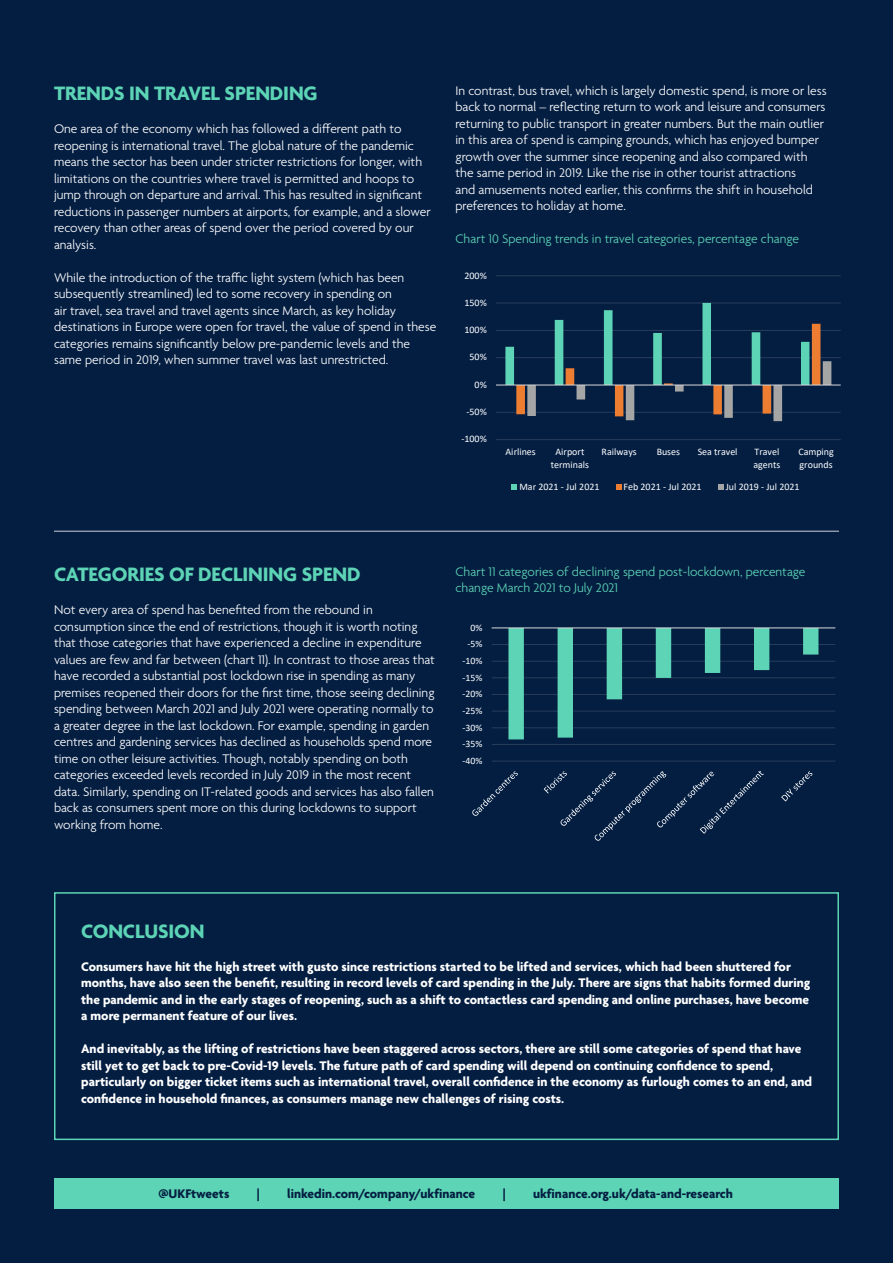
<style>
.page{position:relative;width:893px;height:1263px;background:#041e42}
.page>*{position:absolute;margin:0;border:0;box-sizing:border-box;transform-origin:0 0}
.t1{font:700 21px "Agenda";letter-spacing:-.005em;color:#5cd4b5}
.t2{font:300 13.5px/16.5px "Agenda";color:#fff}
.t3{font:700 13.5px/16.5px "Agenda";color:#fff}
.t4{font:300 13.5px/16.5px "Agenda";color:#5cd4b5}
.t5{font:700 13.5px "Agenda";color:#041e42}
.t6{font:9.9px/12.1px "Calibri";color:#fff}
.t7{font:9.75px "Calibri";color:#fff}
</style>
<div class="page">
<div style="left:54px;top:1178px;width:785px;height:31px;background:#5cd4b5"></div>
<div style="left:54px;top:892px;width:785px;height:248px;border:2px solid #5cd4b5"></div>
<hr style="left:496px;top:439px;width:345px;height:1px;background:#223856">
<hr style="left:496px;top:412px;width:345px;height:1px;background:#1f3554">
<hr style="left:496px;top:357px;width:345px;height:1px;background:#223856">
<hr style="left:496px;top:330px;width:345px;height:1px;background:#253a58">
<hr style="left:496px;top:303px;width:345px;height:1px;background:#172e4e">
<hr style="left:496px;top:275px;width:345px;height:1px;background:#1d3453">
<svg style="left:505px;top:303px;width:326px;height:118px"></svg>
<hr style="left:496px;top:385px;width:345px;height:1px;background:#d9d9d9">
<svg style="left:512px;top:484px;width:5px;height:5px"></svg>
<svg style="left:616px;top:484px;width:5px;height:5px"></svg>
<svg style="left:718px;top:484px;width:5px;height:5px"></svg>
<hr style="left:54px;top:531px;width:785px;height:1px;background:#fff">
<hr style="left:492px;top:761px;width:343px;height:1px;background:#1a3151">
<hr style="left:492px;top:744px;width:343px;height:1px;background:#253b58">
<hr style="left:492px;top:727px;width:343px;height:1px;background:#1c3252">
<hr style="left:492px;top:711px;width:343px;height:1px;background:#1a3050">
<hr style="left:492px;top:694px;width:343px;height:1px;background:#273c59">
<hr style="left:492px;top:677px;width:343px;height:1px;background:#1c3352">
<hr style="left:492px;top:661px;width:343px;height:1px;background:#1e3453">
<hr style="left:492px;top:644px;width:343px;height:1px;background:#273c5a">
<svg style="left:508px;top:628px;width:310px;height:111px"></svg>
<hr style="left:492px;top:627px;width:343px;height:1px;background:#d9d9d9">
<svg style="left:472px;top:771px;width:46px;height:45px"></svg>
<svg style="left:544px;top:771px;width:220px;height:70px"></svg>
<svg style="left:781px;top:771px;width:31px;height:30px"></svg>
<h1 class="t1" style="left:54px;top:82px;width:265px">TRENDS IN TRAVEL SPENDING</h1>
<p class="t2" style="left:54px;top:121px;width:378px">One area of the economy which has followed a different path to reopening is international travel. The global nature of the pandemic means the sector has been under stricter restrictions for longer, with limitations on the countries where travel is permitted and hoops to jump through on departure and arrival. This has resulted in significant reductions in passenger numbers at airports, for example, and a slower recovery than other areas of spend over the period covered by our analysis.</p>
<p class="t2" style="left:54px;top:270px;width:384px">While the introduction of the traffic light system (which has been subsequently streamlined) led to some recovery in spending on<br>air travel, sea travel and travel agents since March, as key holiday destinations in Europe were open for travel, the value of spend in these categories remains significantly below pre-pandemic levels and the same period in 2019, when summer travel was last unrestricted.</p>
<p class="t2" style="left:455px;top:83px;width:373px">In contrast, bus travel, which is largely domestic spend, is more or less back to normal – reflecting return to work and leisure and consumers returning to public transport in greater numbers. But the main outlier in this area of spend is camping grounds, which has enjoyed bumper growth over the summer since reopening and also compared with the same period in 2019. Like the rise in other tourist attractions<br>and amusements noted earlier, this confirms the shift in household preferences to holiday at home.</p>
<p class="t4" style="left:455px;top:231px;width:345px">Chart 10 Spending trends in travel categories, percentage change</p>
<p class="t6" style="left:464px;top:269px;width:24px">200%</p>
<p class="t6" style="left:464px;top:296px;width:24px">150%</p>
<p class="t6" style="left:464px;top:324px;width:24px">100%</p>
<p class="t6" style="left:470px;top:351px;width:19px">50%</p>
<p class="t6" style="left:475px;top:378px;width:14px">0%</p>
<p class="t6" style="left:467px;top:405px;width:22px">-50%</p>
<p class="t6" style="left:461px;top:433px;width:27px">-100%</p>
<p class="t6" style="left:506px;top:446px;width:32px">Airlines</p>
<p class="t6" style="left:551px;top:446px;width:40px;text-align:center">Airport terminals</p>
<p class="t6" style="left:602px;top:446px;width:37px">Railways</p>
<p class="t6" style="left:657px;top:446px;width:25px">Buses</p>
<p class="t6" style="left:698px;top:446px;width:41px">Sea travel</p>
<p class="t6" style="left:753px;top:446px;width:28px">Travel agents</p>
<p class="t6" style="left:798px;top:446px;width:37px">Camping grounds</p>
<p class="t6" style="left:519px;top:480px;width:82px">Mar 2021 - Jul 2021</p>
<p class="t6" style="left:624px;top:480px;width:80px">Feb 2021 - Jul 2021</p>
<p class="t6" style="left:726px;top:480px;width:75px">Jul 2019 - Jul 2021</p>
<h1 class="t1" style="left:54px;top:563px;width:308px">CATEGORIES OF DECLINING SPEND</h1>
<p class="t2" style="left:54px;top:603px;width:382px">Not every area of spend has benefited from the rebound in consumption since the end of restrictions, though it is worth noting that those categories that have experienced a decline in expenditure values are few and far between (chart 11). In contrast to those areas that have recorded a substantial post lockdown rise in spending as many premises reopened their doors for the first time, those seeing declining spending between March 2021 and July 2021 were operating normally to a greater degree in the last lockdown. For example, spending in garden centres and gardening services has declined as households spend more time on other leisure activities. Though, notably spending on both categories exceeded levels recorded in July 2019 in the most recent data. Similarly, spending on IT-related goods and services has also fallen back as consumers spent more on this during lockdowns to support working from home.</p>
<p class="t4" style="left:455px;top:564px;width:351px">Chart 11 categories of declining spend post-lockdown, percentage change March 2021 to July 2021</p>
<p class="t7" style="left:471px;top:621px;width:13px">0%</p>
<p class="t7" style="left:468px;top:637px;width:16px">-5%</p>
<p class="t7" style="left:463px;top:654px;width:21px">-10%</p>
<p class="t7" style="left:463px;top:671px;width:21px">-15%</p>
<p class="t7" style="left:463px;top:687px;width:21px">-20%</p>
<p class="t7" style="left:463px;top:704px;width:21px">-25%</p>
<p class="t7" style="left:463px;top:720px;width:21px">-30%</p>
<p class="t7" style="left:463px;top:737px;width:21px">-35%</p>
<p class="t7" style="left:463px;top:754px;width:21px">-40%</p>
<h1 class="t1" style="left:81px;top:920px;width:125px">CONCLUSION</h1>
<p class="t3" style="left:81px;top:959px;width:731px">Consumers have hit the high street with gusto since restrictions started to be lifted and services, which had been shuttered for months, have also seen the benefit, resulting in record levels of card spending in the July. There are signs that habits formed during the pandemic and in the early stages of reopening, such as a shift to contactless card spending and online purchases, have become a more permanent feature of our lives.</p>
<p class="t3" style="left:81px;top:1041px;width:732px">And inevitably, as the lifting of restrictions have been staggered across sectors, there are still some categories of spend that have still yet to get back to pre-Covid-19 levels. The future path of card spending will depend on continuing confidence to spend, particularly on bigger ticket items such as international travel, overall confidence in the economy as furlough comes to an end, and confidence in household finances, as consumers manage new challenges of rising costs.</p>
<p class="t5" style="left:158px;top:1186px;width:72px">@UKFtweets</p>
<p class="t5" style="left:257px;top:1186px;width:4px">|</p>
<p class="t5" style="left:287px;top:1186px;width:189px">linkedin.com/company/ukfinance</p>
<p class="t5" style="left:503px;top:1186px;width:4px">|</p>
<p class="t5" style="left:533px;top:1186px;width:201px">ukfinance.org.uk/data-and-research</p>
</div>
